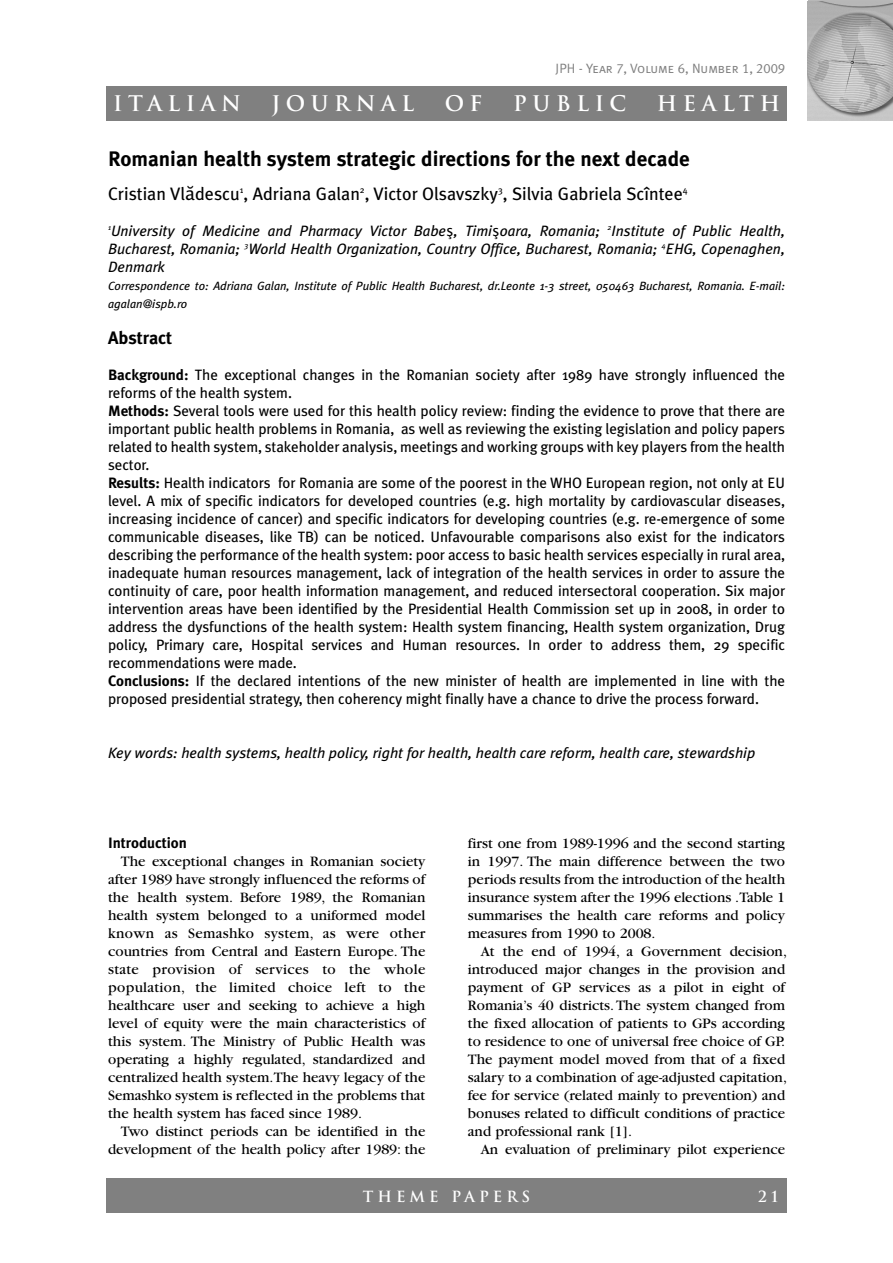
<style>
.page{position:relative;width:893px;height:1263px;background:#fff}
.page>*{position:absolute;margin:0;border:0;box-sizing:border-box;transform-origin:0 0}
.t1{font:700 21px "Meta Plus";color:#000}
.t2{font:700 21px "Trajan";letter-spacing:.265em;color:#fff}
.t3{font:18px "Meta Plus";color:#000}
.t4{font:700 18px "Meta Plus";color:#000}
.t5{font:15px/18px "Meta Plus";letter-spacing:-.005em;color:#000}
.t6{font:15px/18px "Garamond";color:#000;text-align:justify}
.t7{font:italic 15px/18px "Meta Plus";color:#000;text-align:justify}
.t8{font:700 15px "Trajan";letter-spacing:.265em;color:#fff}
.t9{font:700 15px "Meta Plus";color:#000}
.t10{font:13.5px "Meta Plus Normal Caps";color:#808080}
.t11{font:italic 12px/18px "Meta Plus";color:#000}
.s1{font-family:"Lucida Grande"}
.s2{font-family:"Lucida Grande";font-style:normal}
.s3{font-weight:700}
</style>
<div class="page">
<div style="left:106px;top:1179px;width:681px;height:34px;background:#808080"></div>
<img style="left:808px;top:1px;width:85px;height:119px">
<div style="left:106px;top:86px;width:681px;height:34px;background:#808080"></div>
<p class="t10" style="left:556px;top:60px;width:231px">JPH - Year 7, Volume 6, Number 1, 2009</p>
<h1 class="t2" style="left:113px;top:91px;width:129px">ITALIAN</h1>
<h1 class="t2" style="left:272px;top:91px;width:144px">JOURNAL</h1>
<h1 class="t2" style="left:445px;top:91px;width:39px">O F</h1>
<h1 class="t2" style="left:513px;top:91px;width:115px">PUBLIC</h1>
<h1 class="t2" style="left:657px;top:91px;width:125px">HEALTH</h1>
<h1 class="t1" style="left:108px;top:146px;width:583px">Romanian health system strategic directions for the next decade</h1>
<p class="t3" style="left:108px;top:183px;width:581px">Cristian Vl<span class="s1">ă</span>descu<sup>1</sup>, Adriana Galan<sup>2</sup>, Victor Olsavszky<sup>3</sup>, Silvia Gabriela Scîntee<sup>4</sup></p>
<p class="t7" style="left:108px;top:222px;width:678px"><sup>1</sup>University of Medicine and Pharmacy Victor Babe<span class="s2">ş</span>, Timi<span class="s2">ş</span>oara, Romania; <sup>2</sup>Institute of Public Health, Bucharest, Romania; <sup>3</sup>World Health Organization, Country Office, Bucharest, Romania; <sup>4</sup>EHG, Copenaghen, Denmark</p>
<p class="t11" style="left:108px;top:277px;width:678px">Correspondence to: Adriana Galan, Institute of Public Health Bucharest, dr.Leonte 1-3 street, 050463 Bucharest, Romania. E-mail: agalan@ispb.ro</p>
<p class="t4" style="left:108px;top:327px;width:66px">Abstract</p>
<p class="t5" style="left:108px;top:366px;width:678px"><span class="s3">Background:</span> The exceptional changes in the Romanian society after 1989 have strongly influenced the reforms of the health system.<br><span class="s3">Methods:</span> Several tools were used for this health policy review: finding the evidence to prove that there are important public health problems in Romania, as well as reviewing the existing legislation and policy papers related to health system, stakeholder analysis, meetings and working groups with key players from the health sector.<br><span class="s3">Results:</span> Health indicators for Romania are some of the poorest in the WHO European region, not only at EU level. A mix of specific indicators for developed countries (e.g. high mortality by cardiovascular diseases, increasing incidence of cancer) and specific indicators for developing countries (e.g. re-emergence of some communicable diseases, like TB) can be noticed. Unfavourable comparisons also exist for the indicators describing the performance of the health system: poor access to basic health services especially in rural area, inadequate human resources management, lack of integration of the health services in order to assure the continuity of care, poor health information management, and reduced intersectoral cooperation. Six major intervention areas have been identified by the Presidential Health Commission set up in 2008, in order to address the dysfunctions of the health system: Health system financing, Health system organization, Drug policy, Primary care, Hospital services and Human resources. In order to address them, 29 specific recommendations were made.<br><span class="s3">Conclusions:</span> If the declared intentions of the new minister of health are implemented in line with the proposed presidential strategy, then coherency might finally have a chance to drive the process forward.</p>
<p class="t7" style="left:108px;top:744px;width:649px">Key words: health systems, health policy, right for health, health care reform, health care, stewardship</p>
<p class="t9" style="left:108px;top:834px;width:80px">Introduction</p>
<p class="t6" style="left:108px;top:853px;width:319px;text-indent:13px">The exceptional changes in Romanian society after 1989 have strongly influenced the reforms of the health system. Before 1989, the Romanian health system belonged to a uniformed model known as Semashko system, as were other countries from Central and Eastern Europe. The state provision of services to the whole population, the limited choice left to the healthcare user and seeking to achieve a high level of equity were the main characteristics of this system. The Ministry of Public Health was operating a highly regulated, standardized and centralized health system.The heavy legacy of the Semashko system is reflected in the problems that the health system has faced since 1989.</p>
<p class="t6" style="left:108px;top:1123px;width:319px;text-align:right">Two distinct periods can be identified in the development of the health policy after 1989: the</p>
<p class="t6" style="left:468px;top:835px;width:319px">first one from 1989-1996 and the second starting in 1997. The main difference between the two periods results from the introduction of the health insurance system after the 1996 elections .Table 1 summarises the health care reforms and policy measures from 1990 to 2008.</p>
<p class="t6" style="left:468px;top:943px;width:321px;text-align:left;text-indent:13px">At the end of 1994, a Government decision, introduced major changes in the provision and payment of GP services as a pilot in eight of Romania’s 40 districts.The system changed from the fixed allocation of patients to GPs according to residence to one of universal free choice of GP.<br>The payment model moved from that of a fixed salary to a combination of age-adjusted capitation, fee for service (related mainly to prevention) and bonuses related to difficult conditions of practice and professional rank [1].</p>
<p class="t6" style="left:481px;top:1141px;width:306px">An evaluation of preliminary pilot experience</p>
<p class="t8" style="left:363px;top:1187px;width:169px">THEME PAPERS</p>
<p class="t8" style="left:758px;top:1187px;width:21px">2 1</p>
</div>
